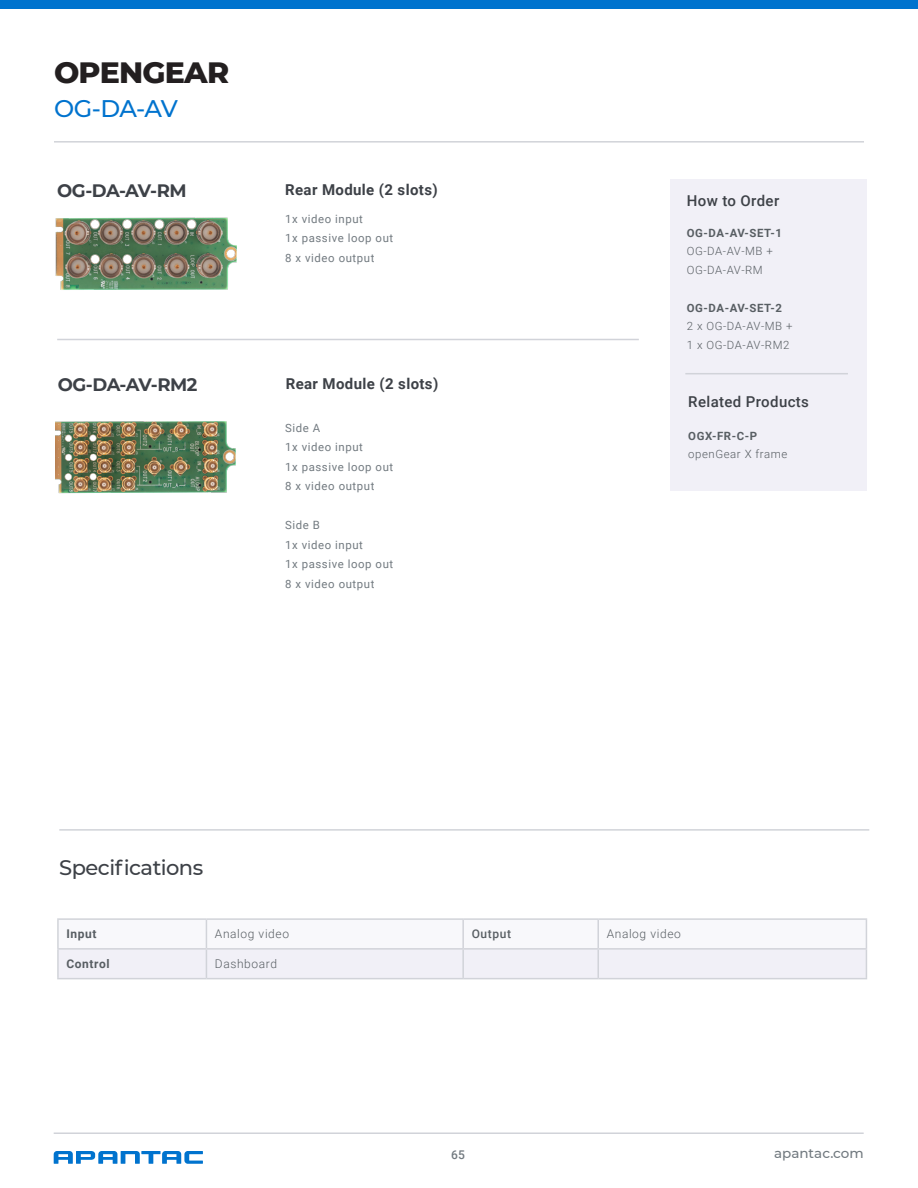
<style>
.page{position:relative;width:918px;height:1188px;background:#fff}
.page>*{position:absolute;margin:0;border:0;box-sizing:border-box;transform-origin:0 0}
.t1{font:800 30px "Montserrat";letter-spacing:-.025em;color:#231f20}
.t2{font:500 24px "Montserrat";color:#0073ce}
.t3{font:500 21px "Montserrat";letter-spacing:-.025em;color:#3d4147}
.t4{font:700 18px "Montserrat";letter-spacing:-.025em;color:#3d4147}
.t5{font:700 15px "Roboto";letter-spacing:.025em;color:#3d4147}
.t6{font:500 15px "Roboto";letter-spacing:.025em;color:#3d4147}
.t7{font:500 13.5px "Montserrat";color:#727a80}
.t8{font:300 12px "Roboto";letter-spacing:.05em;color:#585e63}
.t9{font:700 12px "Roboto";letter-spacing:.05em;color:#585e63}
.t10{font:500 12px "Roboto";letter-spacing:.05em;color:#585e63}
.t11{font:500 12px "Roboto";color:#727a80}
.t12{font:11.4px "Roboto";letter-spacing:.05em;color:#727a80}
.t13{font:300 11.4px "Roboto";letter-spacing:.05em;color:#585e63}
.t14{font:700 11.4px "Roboto";letter-spacing:.05em;color:#585e63}
</style>
<div class="page">
<hr style="left:54px;top:141px;width:810px;height:2px;background:#d1d3d9">
<div style="left:0;top:0;width:918px;height:9px;background:#0073ce"></div>
<hr style="left:54px;top:1133px;width:810px;height:1px;background:#d1d3d9">
<svg style="left:54px;top:1151px;width:149px;height:13px"></svg>
<hr style="left:57px;top:918px;width:149px;height:2px;background:#d1d3d9">
<hr style="left:57px;top:920px;width:2px;height:28px;background:#d1d3d9">
<hr style="left:206px;top:918px;width:257px;height:2px;background:#d1d3d9">
<hr style="left:463px;top:918px;width:135px;height:2px;background:#d1d3d9">
<hr style="left:598px;top:918px;width:269px;height:2px;background:#d1d3d9">
<hr style="left:57px;top:948px;width:149px;height:2px;background:#d1d3d9">
<hr style="left:57px;top:950px;width:2px;height:28px;background:#d1d3d9">
<div style="left:58px;top:920px;width:809px;height:58px;background:#f1f0f7"></div>
<hr style="left:57px;top:978px;width:149px;height:1px;background:#d1d3d9">
<hr style="left:206px;top:978px;width:257px;height:1px;background:#d1d3d9">
<hr style="left:463px;top:978px;width:135px;height:1px;background:#d1d3d9">
<hr style="left:598px;top:978px;width:269px;height:1px;background:#d1d3d9">
<div style="left:671px;top:179px;width:196px;height:312px;background:#f1f0f7"></div>
<hr style="left:57px;top:339px;width:582px;height:1px;background:#d1d3d9">
<hr style="left:59px;top:829px;width:810px;height:2px;background:#d1d3d9">
<hr style="left:685px;top:373px;width:163px;height:1px;background:#d1d3d9">
<img style="left:56px;top:218px;width:180px;height:72px">
<img style="left:56px;top:422px;width:180px;height:72px">
<h1 class="t1" style="left:54px;top:50px;width:177px">OPENGEAR</h1>
<h2 class="t2" style="left:54px;top:92px;width:125px">OG-DA-AV</h2>
<p class="t4" style="left:57px;top:178px;width:131px">OG-DA-AV-RM</p>
<p class="t5" style="left:285px;top:179px;width:154px">Rear Module (2 slots)</p>
<p class="t12" style="left:285px;top:211px;width:79px">1x video input</p>
<p class="t12" style="left:285px;top:230px;width:110px">1x passive loop out</p>
<p class="t12" style="left:285px;top:250px;width:91px">8 x video output</p>
<p class="t4" style="left:58px;top:372px;width:141px">OG-DA-AV-RM2</p>
<p class="t5" style="left:286px;top:373px;width:154px">Rear Module (2 slots)</p>
<p class="t12" style="left:285px;top:420px;width:37px">Side A</p>
<p class="t12" style="left:285px;top:439px;width:79px">1x video input</p>
<p class="t12" style="left:285px;top:459px;width:110px">1x passive loop out</p>
<p class="t12" style="left:285px;top:478px;width:91px">8 x video output</p>
<p class="t12" style="left:285px;top:517px;width:36px">Side B</p>
<p class="t12" style="left:285px;top:537px;width:79px">1x video input</p>
<p class="t12" style="left:285px;top:556px;width:110px">1x passive loop out</p>
<p class="t12" style="left:285px;top:576px;width:91px">8 x video output</p>
<p class="t3" style="left:59px;top:853px;width:145px">Specifications</p>
<p class="t6" style="left:687px;top:190px;width:94px">How to Order</p>
<p class="t14" style="left:687px;top:225px;width:97px">OG-DA-AV-SET-1</p>
<p class="t13" style="left:687px;top:243px;width:88px">OG-DA-AV-MB +</p>
<p class="t13" style="left:687px;top:262px;width:78px">OG-DA-AV-RM</p>
<p class="t14" style="left:687px;top:300px;width:97px">OG-DA-AV-SET-2</p>
<p class="t13" style="left:687px;top:318px;width:107px">2 x OG-DA-AV-MB +</p>
<p class="t13" style="left:687px;top:337px;width:104px">1 x OG-DA-AV-RM2</p>
<p class="t6" style="left:688px;top:392px;width:122px">Related Products</p>
<p class="t14" style="left:688px;top:428px;width:70px">OGX-FR-C-P</p>
<p class="t13" style="left:688px;top:446px;width:101px">openGear X frame</p>
<p class="t9" style="left:66px;top:926px;width:32px">Input</p>
<p class="t8" style="left:215px;top:926px;width:76px">Analog video</p>
<p class="t10" style="left:472px;top:926px;width:41px">Output</p>
<p class="t8" style="left:607px;top:926px;width:76px">Analog video</p>
<p class="t9" style="left:66px;top:956px;width:45px">Control</p>
<p class="t8" style="left:215px;top:956px;width:64px">Dashboard</p>
<p class="t11" style="left:451px;top:1146px;width:15px">65</p>
<p class="t7" style="left:774px;top:1143px;width:91px">apantac.com</p>
</div>
